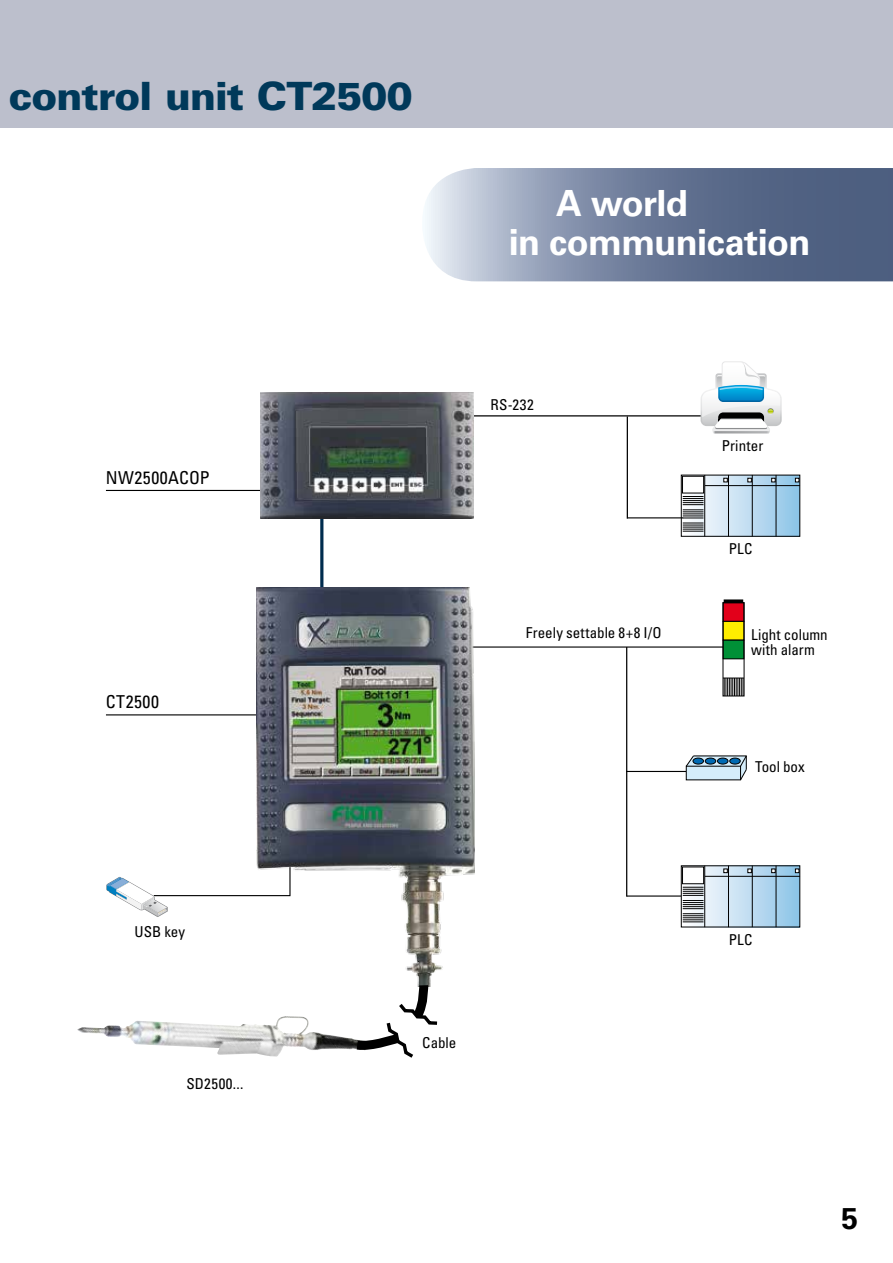
<style>
.page{position:relative;width:893px;height:1263px;background:#fff}
.page>*{position:absolute;margin:0;border:0;box-sizing:border-box;transform-origin:0 0}
.t1{font:900 39px "Univers LT Std";letter-spacing:-.025em;color:#00395a}
.t2{font:700 36px/39px "Univers LT Std";letter-spacing:-.015em;color:#fff}
.t3{font:700 30px "Univers LT Std";color:#000}
.t4{font:condensed 17.85px "Univers LT Std";letter-spacing:.025em;color:#000}
.t5{font:condensed 15px/15px "Univers LT Std";letter-spacing:.01em;color:#000}
</style>
<div class="page">
<hr style="left:464px;top:415px;width:247px;height:1px;background:#000">
<hr style="left:106px;top:490px;width:159px;height:1px;background:#000">
<hr style="left:106px;top:714px;width:159px;height:1px;background:#000">
<hr style="left:627px;top:895px;width:60px;height:2px;background:#000">
<div style="left:0;top:0;width:893px;height:128px;background:#bcbfcc"></div>
<hr style="left:320px;top:506px;width:3px;height:88px;background:#002c4e">
<hr style="left:469px;top:646px;width:254px;height:2px;background:#000">
<hr style="left:626px;top:771px;width:96px;height:1px;background:#000">
<img style="left:257px;top:588px;width:217px;height:388px">
<img style="left:260px;top:392px;width:214px;height:127px">
<img style="left:77px;top:1016px;width:270px;height:41px">
<svg style="left:347px;top:976px;width:91px;height:82px"></svg>
<svg style="left:106px;top:835px;width:185px;height:82px"></svg>
<svg style="left:683px;top:477px;width:115px;height:57px;background:#bbd8ec"></svg>
<hr style="left:704px;top:475px;width:1px;height:61px;background:#000">
<hr style="left:728px;top:475px;width:1px;height:61px;background:#000">
<hr style="left:752px;top:475px;width:1px;height:61px;background:#000">
<hr style="left:776px;top:475px;width:1px;height:61px;background:#000">
<hr style="left:705px;top:485px;width:95px;height:1px;background:#000">
<svg style="left:723px;top:478px;width:5px;height:4px"></svg>
<svg style="left:748px;top:478px;width:4px;height:4px"></svg>
<svg style="left:771px;top:478px;width:4px;height:4px"></svg>
<svg style="left:795px;top:478px;width:4px;height:4px"></svg>
<div style="left:682px;top:476px;width:22px;height:17px;background:#fff"></div>
<div style="left:682px;top:476px;width:22px;height:17px;border:1px solid #000"></div>
<svg style="left:683px;top:496px;width:20px;height:36px"></svg>
<svg style="left:701px;top:361px;width:81px;height:72px"></svg>
<div style="left:723px;top:603px;width:21px;height:18px;background:#e2001a"></div>
<div style="left:723px;top:621px;width:21px;height:19px;background:#ffed00"></div>
<div style="left:723px;top:621px;width:21px;height:19px;border:1px solid #000"></div>
<div style="left:723px;top:640px;width:21px;height:19px;background:#009037"></div>
<div style="left:723px;top:640px;width:21px;height:19px;border:1px solid #000"></div>
<div style="left:723px;top:602px;width:21px;height:94px;border:1px solid #000"></div>
<svg style="left:723px;top:678px;width:21px;height:18px"></svg>
<div style="left:724px;top:600px;width:19px;height:3px;border:1px solid #000"></div>
<svg style="left:686px;top:756px;width:61px;height:24px"></svg>
<div style="left:693px;top:758px;width:10px;height:6px;background:#006ab3;border-radius:50%"></div>
<div style="left:693px;top:758px;width:11px;height:6px;border:1px solid #000;border-radius:50%"></div>
<div style="left:705px;top:758px;width:11px;height:6px;background:#006ab3;border-radius:50%"></div>
<div style="left:705px;top:758px;width:11px;height:6px;border:1px solid #000;border-radius:50%"></div>
<div style="left:717px;top:758px;width:11px;height:6px;background:#006ab3;border-radius:50%"></div>
<div style="left:717px;top:758px;width:11px;height:6px;border:1px solid #000;border-radius:50%"></div>
<div style="left:730px;top:758px;width:10px;height:6px;background:#006ab3;border-radius:50%"></div>
<div style="left:730px;top:758px;width:10px;height:6px;border:1px solid #000;border-radius:50%"></div>
<hr style="left:626px;top:647px;width:1px;height:250px;background:#000">
<hr style="left:627px;top:416px;width:1px;height:103px;background:#000">
<hr style="left:628px;top:517px;width:55px;height:1px;background:#000">
<svg style="left:683px;top:867px;width:115px;height:58px;background:#bad8ec"></svg>
<hr style="left:704px;top:866px;width:1px;height:61px;background:#000">
<hr style="left:728px;top:866px;width:1px;height:61px;background:#000">
<hr style="left:752px;top:866px;width:1px;height:61px;background:#000">
<hr style="left:776px;top:866px;width:1px;height:61px;background:#000">
<hr style="left:705px;top:876px;width:95px;height:1px;background:#000">
<svg style="left:724px;top:869px;width:4px;height:4px"></svg>
<svg style="left:748px;top:869px;width:4px;height:4px"></svg>
<svg style="left:771px;top:869px;width:4px;height:4px"></svg>
<svg style="left:795px;top:869px;width:4px;height:4px"></svg>
<div style="left:682px;top:867px;width:22px;height:17px;background:#fff"></div>
<div style="left:682px;top:867px;width:22px;height:17px;border:1px solid #000"></div>
<svg style="left:683px;top:887px;width:20px;height:35px"></svg>
<svg style="left:425px;top:168px;width:468px;height:113px;background:#7b89a4"></svg>
<h1 class="t1" style="left:9px;top:71px;width:406px">control unit CT2500</h1>
<p class="t4" style="left:106px;top:466px;width:105px">NW2500ACOP</p>
<p class="t4" style="left:106px;top:690px;width:55px">CT2500</p>
<h2 class="t2" style="left:509px;top:184px;width:303px;text-indent:47px">A world<br>in communication</h2>
<p class="t5" style="left:490px;top:397px;width:45px">RS-232</p>
<p class="t5" style="left:722px;top:438px;width:43px">Printer</p>
<p class="t5" style="left:729px;top:541px;width:25px">PLC</p>
<p class="t5" style="left:526px;top:625px;width:137px">Freely settable 8+8 I/O</p>
<p class="t5" style="left:751px;top:627px;width:78px">Light column with alarm</p>
<p class="t5" style="left:755px;top:758px;width:51px">Tool box</p>
<p class="t5" style="left:134px;top:924px;width:52px">USB key</p>
<p class="t5" style="left:186px;top:1075px;width:59px">SD2500...</p>
<p class="t5" style="left:422px;top:1035px;width:36px">Cable</p>
<p class="t5" style="left:729px;top:932px;width:25px">PLC</p>
<h3 class="t3" style="left:841px;top:1201px;width:18px">5</h3>
</div>
